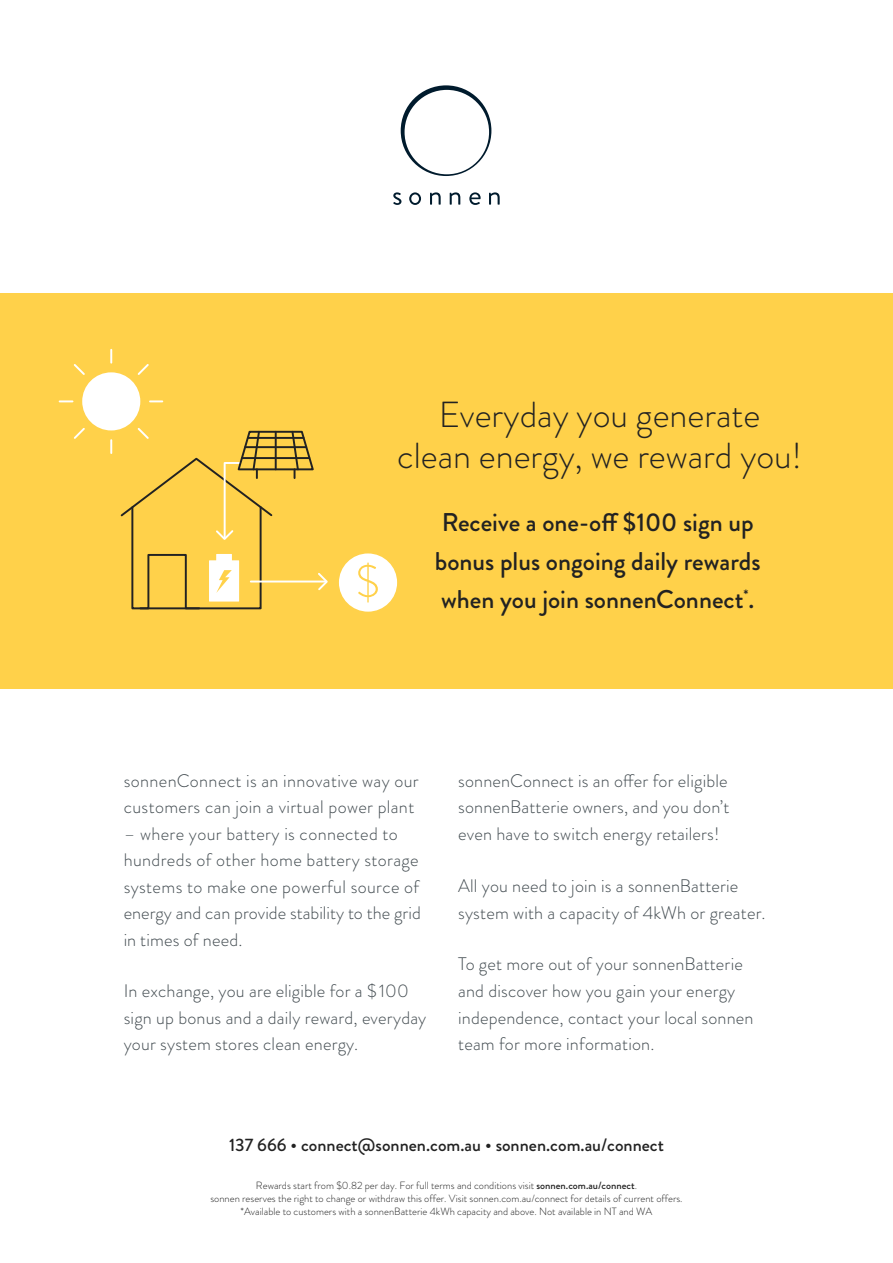
<style>
.page{position:relative;width:893px;height:1263px;background:#fff}
.page>*{position:absolute;margin:0;border:0;box-sizing:border-box;transform-origin:0 0}
.t1{font:300 36.15px/40.7px "Brandon Grotesque";color:#222;text-align:center}
.t2{font:500 25.65px/38.4px "Brandon Grotesque";color:#222}
.t3{font:300 18.15px/26.5px "Brandon Grotesque";letter-spacing:.01em;color:#424b50}
.t4{font:500 18px "Brandon Grotesque";color:#222}
.t5{font:300 10.5px/12.9px "Brandon Grotesque";color:#222;text-align:center}
.s1{font-weight:500}
</style>
<div class="page">
<div style="left:0;top:293px;width:893px;height:396px;background:#ffd14a"></div>
<div style="left:339px;top:553px;width:58px;height:59px;background:#fff;border-radius:50%"></div>
<div style="left:82px;top:372px;width:58px;height:58px;background:#fff;border-radius:50%"></div>
<svg style="left:150px;top:400px;width:12px;height:2px"></svg>
<svg style="left:137px;top:364px;width:12px;height:11px"></svg>
<svg style="left:110px;top:350px;width:2px;height:13px"></svg>
<svg style="left:60px;top:400px;width:13px;height:2px"></svg>
<svg style="left:110px;top:440px;width:2px;height:13px"></svg>
<svg style="left:74px;top:428px;width:11px;height:11px"></svg>
<svg style="left:73px;top:364px;width:12px;height:11px"></svg>
<svg style="left:358px;top:562px;width:20px;height:41px"></svg>
<svg style="left:119px;top:426px;width:209px;height:184px"></svg>
<svg style="left:393px;top:192px;width:8px;height:13px"></svg>
<svg style="left:409px;top:192px;width:12px;height:13px"></svg>
<svg style="left:430px;top:192px;width:11px;height:13px"></svg>
<svg style="left:450px;top:192px;width:10px;height:13px"></svg>
<svg style="left:469px;top:192px;width:12px;height:13px"></svg>
<svg style="left:489px;top:192px;width:11px;height:13px"></svg>
<svg style="left:401px;top:85px;width:90px;height:91px"></svg>
<h1 class="t1" style="left:397px;top:395px;width:407px">Everyday you generate<br>clean energy, we reward you!</h1>
<h2 class="t2" style="left:435px;top:504px;width:327px">Receive a one-off $100 sign up bonus plus ongoing daily rewards when you join sonnenConnect<sup>*</sup>.</h2>
<p class="t3" style="left:124px;top:767px;width:297px">sonnenConnect is an innovative way our customers can join a virtual power plant</p>
<p class="t3" style="left:124px;top:820px;width:299px">– where your battery is connected to hundreds of other home battery storage systems to make one powerful source of energy and can provide stability to the grid in times of need.</p>
<p class="t3" style="left:124px;top:978px;width:304px">In exchange, you are eligible for a $ 100 sign up bonus and a daily reward, everyday your system stores clean energy.</p>
<p class="t3" style="left:458px;top:767px;width:273px;text-align:justify">sonnenConnect is an offer for eligible sonnenBatterie owners, and you don’t even have to switch energy retailers!</p>
<p class="t3" style="left:458px;top:872px;width:309px">All you need to join is a sonnenBatterie system with a capacity of 4kWh or greater.</p>
<p class="t3" style="left:458px;top:950px;width:297px">To get more out of your sonnenBatterie and discover how you gain your energy independence, contact your local sonnen team for more information.</p>
<p class="t4" style="left:229px;top:1132px;width:436px">137 666 • connect@sonnen.com.au • sonnen.com.au/connect</p>
<p class="t5" style="left:210px;top:1179px;width:474px">Rewards start from $0.82 per day. For full terms and conditions visit <span class="s1">sonnen.com.au/connect</span>.<br>sonnen reserves the right to change or withdraw this offer. Visit sonnen.com.au/connect for details of current offers. *Available to customers with a sonnenBatterie 4kWh capacity and above. Not available in NT and WA</p>
</div>
